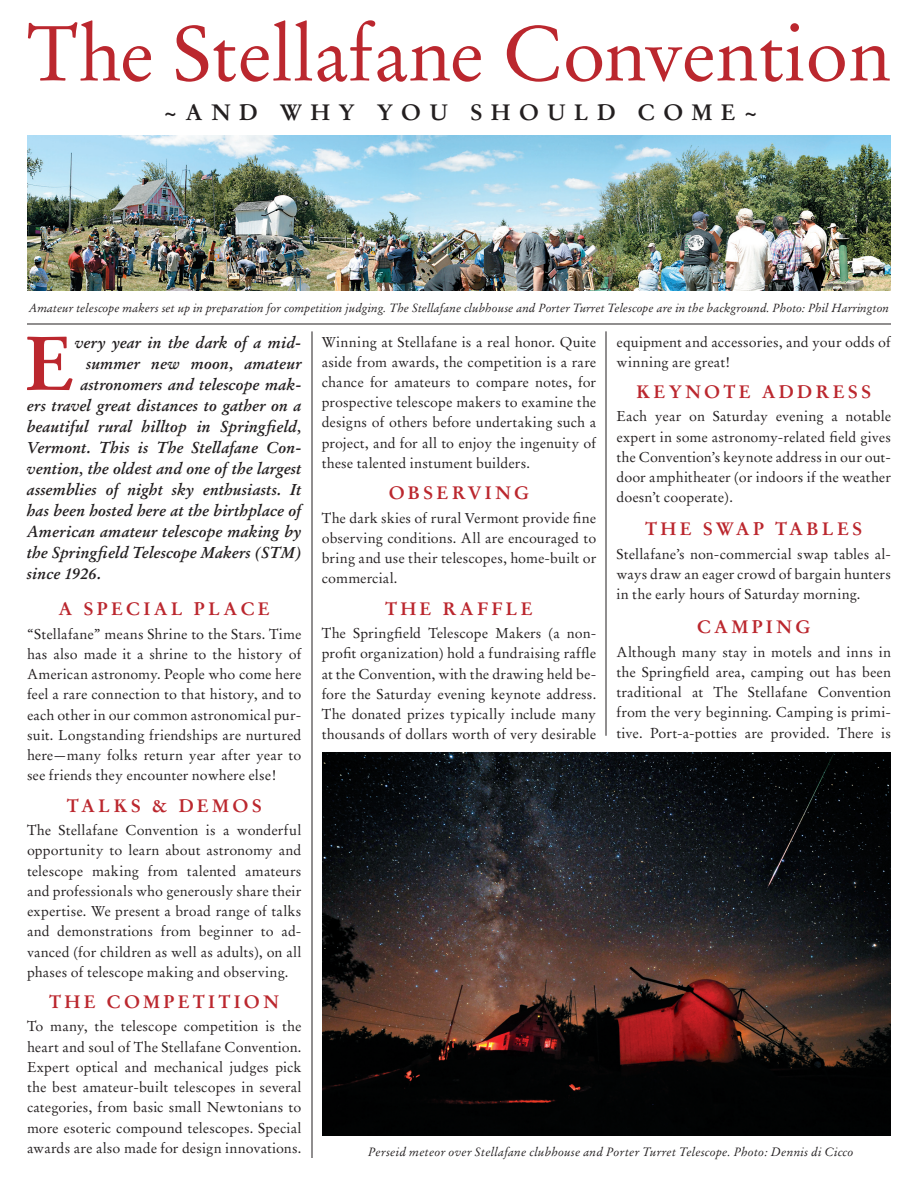
<style>
.page{position:relative;width:918px;height:1188px;background:#fff}
.page>*{position:absolute;margin:0;border:0;box-sizing:border-box;transform-origin:0 0}
.t1{font:77.1px "Stempel Garamond";color:#bb272e}
.t2{font:700 75.6px "Stempel Garamond";color:#bb272e}
.t3{font:700 22.2px "Stempel Garamond";color:#231f20}
.t4{font:700 18px "Stempel Garamond";letter-spacing:.18em;color:#bb272e}
.t5{font:italic 700 15.75px "Stempel Garamond";letter-spacing:.005em;color:#231f20}
.t6{font:14.25px/20.2px "Stempel Garamond";letter-spacing:.01em;color:#231f20;text-align:justify}
.t7{font:italic 12px "Stempel Garamond";letter-spacing:.015em;color:#231f20}
.t8{font:italic 11.85px "Stempel Garamond";color:#231f20}
</style>
<div class="page">
<hr style="left:27px;top:324px;width:864px;height:1px;background:#231f20">
<hr style="left:312px;top:331px;width:1px;height:827px;background:#231f20">
<hr style="left:606px;top:331px;width:1px;height:405px;background:#231f20">
<img style="left:27px;top:135px;width:864px;height:156px">
<img style="left:323px;top:752px;width:568px;height:384px">
<h1 class="t1" style="left:27px;top:7px;width:866px">The Stellafane Convention</h1>
<h3 class="t3" style="left:164px;top:99px;width:47px">~ AND</h3>
<h3 class="t3" style="left:280px;top:99px;width:26px">WHY</h3>
<h3 class="t3" style="left:377px;top:99px;width:23px">YO</h3>
<h3 class="t3" style="left:429px;top:99px;width:64px">U SHO</h3>
<h3 class="t3" style="left:547px;top:99px;width:48px">U LD</h3>
<h3 class="t3" style="left:638px;top:99px;width:26px">COME</h3>
<h3 class="t3" style="left:744px;top:99px;width:15px">~</h3>
<p class="t8" style="left:29px;top:301px;width:862px">Amateur telescope makers set up in preparation for competition judging. The Stellafane clubhouse and Porter Turret Telescope are in the background. Photo: Phil Harrington</p>
<h2 class="t2" style="left:24px;top:317px;width:52px">E</h2>
<p class="t5" style="left:75px;top:333px;width:228px">very year in the dark of a mid-</p>
<p class="t5" style="left:86px;top:354px;width:217px">summer new moon, amateur</p>
<p class="t5" style="left:80px;top:375px;width:223px">astronomers and telescope mak-</p>
<p class="t5" style="left:27px;top:396px;width:276px">ers travel great distances to gather on a</p>
<p class="t5" style="left:27px;top:417px;width:276px">beautiful rural hilltop in Springfield,</p>
<p class="t5" style="left:27px;top:438px;width:276px">Vermont. This is The Stellafane Con-</p>
<p class="t5" style="left:27px;top:459px;width:276px">vention, the oldest and one of the largest</p>
<p class="t5" style="left:27px;top:480px;width:276px">assemblies of night sky enthusiasts. It</p>
<p class="t5" style="left:27px;top:501px;width:276px">has been hosted here at the birthplace of</p>
<p class="t5" style="left:27px;top:522px;width:276px">American amateur telescope making by</p>
<p class="t5" style="left:27px;top:543px;width:276px">the Springfield Telescope Makers (STM)</p>
<p class="t5" style="left:27px;top:564px;width:76px">since 1926.</p>
<p class="t4" style="left:59px;top:598px;width:213px">A SPECIAL PLACE</p>
<p class="t6" style="left:27px;top:624px;width:276px">“Stellafane” means Shrine to the Stars. Time has also made it a shrine to the history of American astronomy. People who come here feel a rare connection to that history, and to each other in our common astronomical pur&shy;suit. Longstanding friendships are nurtured here—many folks return year after year to see friends they encounter nowhere else!</p>
<p class="t4" style="left:67px;top:794px;width:196px">TALKS &amp; DEMOS</p>
<p class="t6" style="left:27px;top:820px;width:276px">The Stellafane Convention is a wonderful opportunity to learn about astronomy and telescope making from talented amateurs and professionals who generously share their expertise. We present a broad range of talks and demonstrations from beginner to ad&shy;vanced (for children as well as adults), on all phases of telescope making and observing.</p>
<p class="t4" style="left:49px;top:991px;width:231px">THE COMPETITION</p>
<p class="t6" style="left:27px;top:1017px;width:276px">To many, the telescope competition is the heart and soul of The Stellafane Convention.<br>Expert optical and mechanical judges pick the best amateur-built telescopes in several categories, from basic small Newtonians to more esoteric compound telescopes. Special awards are also made for design innovations.</p>
<p class="t6" style="left:322px;top:332px;width:276px">Winning at Stellafane is a real honor. Quite aside from awards, the competition is a rare chance for amateurs to compare notes, for prospective telescope makers to examine the designs of others before undertaking such a project, and for all to enjoy the ingenuity of these talented instument builders.</p>
<p class="t4" style="left:389px;top:482px;width:142px">OBSERVING</p>
<p class="t6" style="left:322px;top:508px;width:276px">The dark skies of rural Vermont provide fine observing conditions. All are encouraged to bring and use their telescopes, home-built or commercial.</p>
<p class="t4" style="left:385px;top:597px;width:149px">THE RAFFLE</p>
<p class="t6" style="left:322px;top:623px;width:276px">The Springfield Telescope Makers (a non&shy;profit organization) hold a fundraising raffle at the Convention, with the drawing held be&shy;fore the Saturday evening keynote address.<br>The donated prizes typically include many thousands of dollars worth of very desirable</p>
<p class="t6" style="left:616px;top:332px;width:276px">equipment and accessories, and your odds of winning are great!</p>
<p class="t4" style="left:636px;top:381px;width:236px">KEYNOTE ADDRESS</p>
<p class="t6" style="left:616px;top:406px;width:276px">Each year on Saturday evening a notable expert in some astronomy-related field gives the Convention’s keynote address in our out&shy;door amphitheater (or indoors if the weather doesn’t cooperate).</p>
<p class="t4" style="left:645px;top:518px;width:219px">THE SWAP TABLES</p>
<p class="t6" style="left:616px;top:544px;width:276px">Stellafane’s non-commercial swap tables al&shy;ways draw an eager crowd of bargain hunters in the early hours of Saturday morning.</p>
<p class="t4" style="left:697px;top:616px;width:115px">CAMPING</p>
<p class="t6" style="left:616px;top:642px;width:276px">Although many stay in motels and inns in the Springfield area, camping out has been traditional at The Stellafane Convention from the very beginning. Camping is primi&shy;tive. Port-a-potties are provided. There is</p>
<p class="t7" style="left:368px;top:1145px;width:487px">Perseid meteor over Stellafane clubhouse and Porter Turret Telescope. Photo: Dennis di Cicco</p>
</div>
